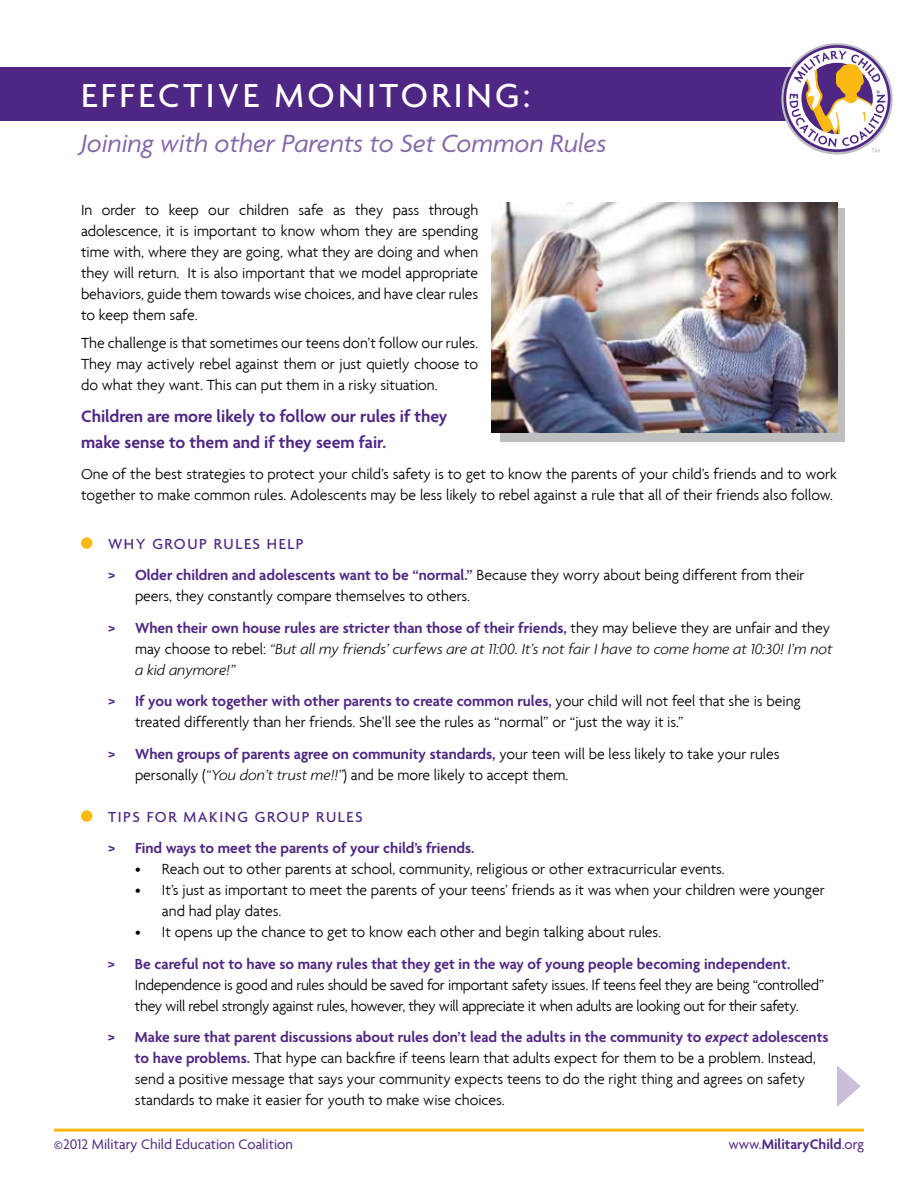
<style>
.page{position:relative;width:918px;height:1188px;background:#fff}
.page>*{position:absolute;margin:0;border:0;box-sizing:border-box;transform-origin:0 0}
.t1{font:500 36px "Agenda";letter-spacing:.145em;color:#fff}
.t2{font:italic 27px "Agenda";color:#8467a8}
.t3{font:600 18px/25.5px "Agenda";color:#4f2683}
.t4{font:300 15.75px/21px "Agenda";color:#000}
.t5{font:600 15.75px/31.5px "Agenda";color:#4f2683}
.t6{font:300 15.75px/21px "Agenda";letter-spacing:-.02em;color:#000}
.t7{font:italic 300 15.75px/21px "Agenda";color:#000}
.t8{font:500 15.75px "Agenda";letter-spacing:.1em;color:#4f2683}
.t9{font:15px "Agenda";color:#4f2683}
.t10{font:600 15px "Agenda";color:#4f2683}
.s1{font-weight:500}
.s2{font-weight:300;color:#000}
.s3{font-weight:600;color:#4f2683}
.s4{font-style:normal}
.s5{font-style:italic}
.s6{font-weight:600;font-style:italic;color:#4f2683}
.s7{font-weight:400}
</style>
<div class="page">
<hr style="left:54px;top:1129px;width:810px;height:3px;background:#fdb913">
<div style="left:0;top:68px;width:837px;height:54px;background:#4f2683"></div>
<div style="left:81px;top:537px;width:11px;height:12px;background:#fdb913;border-radius:50%"></div>
<div style="left:81px;top:810px;width:11px;height:12px;background:#fdb913;border-radius:50%"></div>
<svg style="left:781px;top:43px;width:112px;height:112px"></svg>
<svg style="left:784px;top:45px;width:106px;height:107px"></svg>
<svg style="left:786px;top:48px;width:102px;height:101px"></svg>
<svg style="left:790px;top:51px;width:95px;height:102px"></svg>
<svg style="left:837px;top:1065px;width:24px;height:42px"></svg>
<div style="left:500px;top:208px;width:345px;height:234px;background:#bcbec0"></div>
<img style="left:492px;top:202px;width:345px;height:231px">
<h1 class="t1" style="left:81px;top:74px;width:451px">EFFECTIVE MONITORING:</h1>
<h2 class="t2" style="left:81px;top:127px;width:527px">Joining with other Parents to Set Common Rules</h2>
<p class="t4" style="left:81px;top:199px;width:399px;text-align:justify">In order to keep our children safe as they pass through adolescence, it is important to know whom they are spending time with, where they are going, what they are doing and when they will return. It is also important that we model appropriate behaviors, guide them towards wise choices, and have clear rules to keep them safe.</p>
<p class="t4" style="left:81px;top:332px;width:399px;text-align:justify">The challenge is that sometimes our teens don’t follow our rules.<br>They may actively rebel against them or just quietly choose to do what they want. This can put them in a risky situation.</p>
<p class="t3" style="left:81px;top:403px;width:368px">Children are more likely to follow our rules if they make sense to them and if they seem fair.</p>
<p class="t4" style="left:81px;top:463px;width:757px">One of the best strategies to protect your child’s safety is to get to know the parents of your child’s friends and to work together to make common rules. Adolescents may be less likely to rebel against a rule that all of their friends also follow.</p>
<p class="t5" style="left:108px;top:528px;width:698px"><span class="s1">WHY GROUP RULES HELP<br></span>&gt; Older children and adolescents want to be “normal.” <span class="s2">Because they worry about being different from their</span></p>
<p class="t4" style="left:108px;top:580px;width:724px;line-height:31.5px;text-indent:27px">peers, they constantly compare themselves to others.<br><span class="s3">&gt; When their own house rules are stricter than those of their friends,</span> they may believe they are unfair and they</p>
<p class="t7" style="left:135px;top:638px;width:699px"><span class="s4">may choose to rebel:</span> “But all my friends’ curfews are at 11:00. It’s not fair I have to come home at 10:30! I’m not a kid anymore!”</p>
<p class="t4" style="left:135px;top:690px;width:667px;text-indent:-27px"><span class="s3">&gt; If you work together with other parents to create common rules,</span> your child will not feel that she is being treated differently than her friends. She’ll see the rules as “normal” or “just the way it is.”</p>
<p class="t4" style="left:135px;top:743px;width:646px;text-indent:-27px"><span class="s3">&gt; When groups of parents agree on community standards,</span> your teen will be less likely to take your rules personally (<span class="s5">“You don’t trust me!!”</span>) and be more likely to accept them.</p>
<p class="t8" style="left:108px;top:807px;width:256px">TIPS FOR MAKING GROUP RULES</p>
<p class="t5" style="left:108px;top:832px;width:368px">&gt; Find ways to meet the parents of your child’s friends.</p>
<p class="t4" style="left:135px;top:858px;width:591px">• Reach out to other parents at school, community, religious or other extracurricular events.</p>
<p class="t4" style="left:162px;top:879px;width:664px;text-indent:-27px">• It’s just as important to meet the parents of your teens’ friends as it was when your children were younger and had play dates.</p>
<p class="t4" style="left:135px;top:921px;width:528px">• It opens up the chance to get to know each other and begin talking about rules.</p>
<p class="t5" style="left:108px;top:948px;width:684px">&gt; Be careful not to have so many rules that they get in the way of young people becoming independent.</p>
<p class="t6" style="left:135px;top:974px;width:691px">Independence is good and rules should be saved for important safety issues. If teens feel they are being “controlled” they will rebel strongly against rules, however, they will appreciate it when adults are looking out for their safety.</p>
<p class="t4" style="left:135px;top:1026px;width:695px;text-indent:-27px"><span class="s3">&gt; Make sure that parent discussions about rules don’t lead the adults in the community to</span> <span class="s6">expect</span> <span class="s3">adolescents to have problems.</span> That hype can backfire if teens learn that adults expect for them to be a problem. Instead, send a positive message that says your community expects teens to do the right thing and agrees on safety standards to make it easier for youth to make wise choices.</p>
<p class="t9" style="left:54px;top:1135px;width:241px">©2012 Military Child Education Coalition</p>
<p class="t10" style="left:728px;top:1135px;width:137px"><span class="s7">www.</span>MilitaryChild<span class="s7">.org</span></p>
</div>
